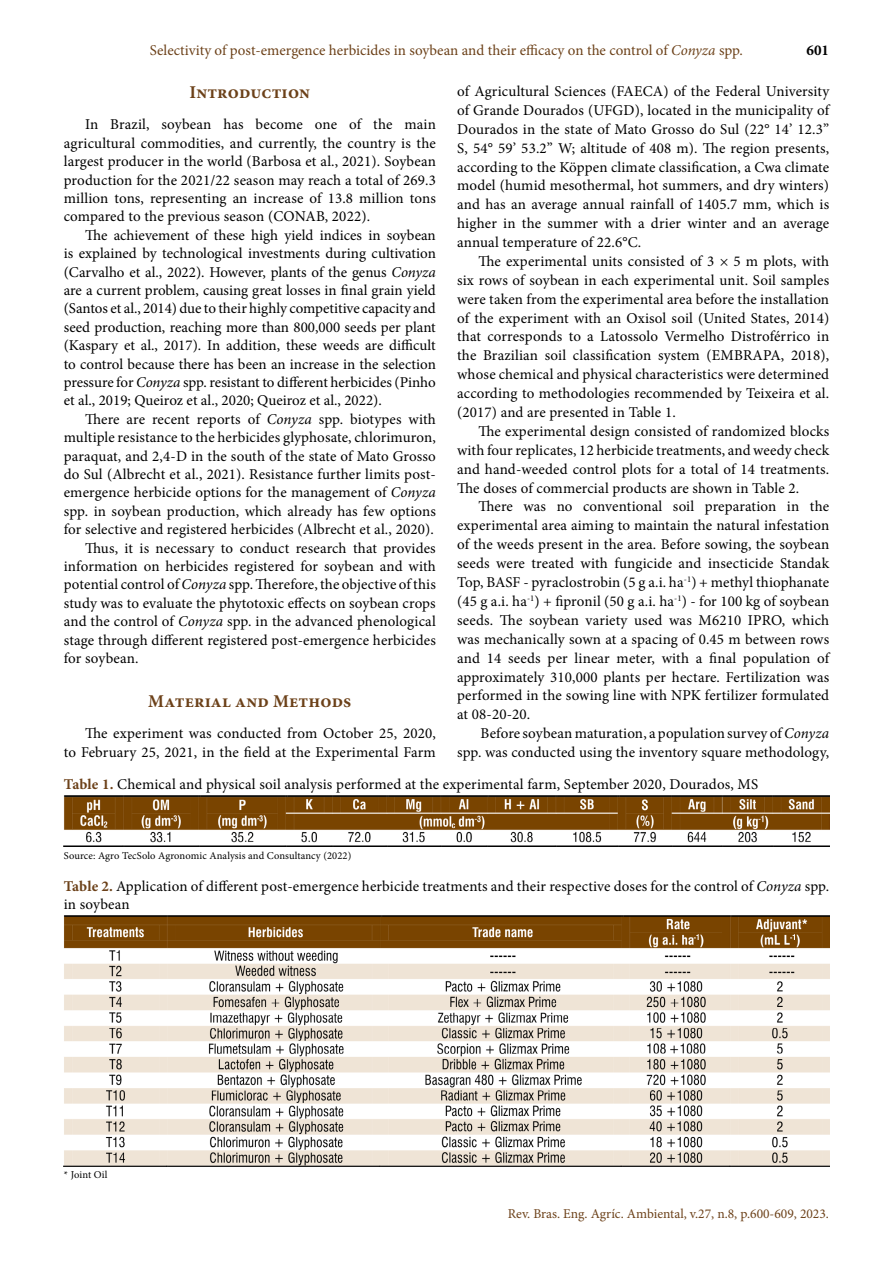
<style>
.page{position:relative;width:893px;height:1263px;background:#fff}
.page>*{position:absolute;margin:0;border:0;box-sizing:border-box;transform-origin:0 0}
.t1{font:700 18px "Minion Pro";letter-spacing:.01em;color:#6c4119}
.t2{font:15px/18.9px "Minion Pro";letter-spacing:.01em;color:#000;text-align:justify}
.t3{font:15px "Minion Pro";color:#6c4119}
.t4{font:700 15px "Minion Pro";color:#000}
.t5{font:13.5px "Minion Pro";color:#6c4119}
.t6{font:10.5px "Minion Pro";letter-spacing:.005em;color:#000}
.s1{font-style:italic}
.s2{font-weight:700;color:#6c4119}
</style>
<div class="page">
<img style="left:64px;top:796px;width:765px;height:51px">
<img style="left:64px;top:916px;width:765px;height:250px">
<p class="t3" style="left:150px;top:40px;width:594px">Selectivity of post-emergence herbicides in soybean and their efficacy on the control of <span class="s1">Conyza</span> spp.</p>
<p class="t4" style="left:806px;top:40px;width:24px">601</p>
<p class="t1" style="left:190px;top:80px;width:122px">Introduction</p>
<p class="t2" style="left:64px;top:115px;width:374px;line-height:18.5px;text-indent:21px">In Brazil, soybean has become one of the main agricultural commodities, and currently, the country is the largest producer in the world (Barbosa et al., 2021). Soybean production for the 2021/22 season may reach a total of 269.3 million tons, representing an increase of 13.8 million tons compared to the previous season (CONAB, 2022).</p>
<p class="t2" style="left:64px;top:226px;width:374px;line-height:18.5px;text-indent:21px">The achievement of these high yield indices in soybean is explained by technological investments during cultivation (Carvalho et al., 2022). However, plants of the genus <span class="s1">Conyza </span>are a current problem, causing great losses in final grain yield (Santos et al., 2014) due to their highly competitive capacity and seed production, reaching more than 800,000 seeds per plant (Kaspary et al., 2017). In addition, these weeds are difficult to control because there has been an increase in the selection pressure for <span class="s1">Conyza</span> spp. resistant to different herbicides (Pinho et al., 2019; Queiroz et al., 2020; Queiroz et al., 2022).</p>
<p class="t2" style="left:85px;top:410px;width:352px">There are recent reports of <span class="s1">Conyza</span> spp. biotypes with</p>
<p class="t2" style="left:64px;top:428px;width:374px">multiple resistance to the herbicides glyphosate, chlorimuron,</p>
<p class="t2" style="left:64px;top:446px;width:374px">paraquat, and 2,4-D in the south of the state of Mato Grosso</p>
<p class="t2" style="left:64px;top:465px;width:374px">do Sul (Albrecht et al., 2021). Resistance further limits post-</p>
<p class="t2" style="left:64px;top:483px;width:374px">emergence herbicide options for the management of <span class="s1">Conyza</span></p>
<p class="t2" style="left:64px;top:502px;width:374px">spp. in soybean production, which already has few options</p>
<p class="t2" style="left:64px;top:520px;width:372px">for selective and registered herbicides (Albrecht et al., 2020).</p>
<p class="t2" style="left:85px;top:538px;width:352px">Thus, it is necessary to conduct research that provides</p>
<p class="t2" style="left:64px;top:557px;width:374px">information on herbicides registered for soybean and with</p>
<p class="t2" style="left:64px;top:575px;width:374px">potential control of <span class="s1">Conyza</span> spp. Therefore, the objective of this</p>
<p class="t2" style="left:64px;top:594px;width:374px">study was to evaluate the phytotoxic effects on soybean crops</p>
<p class="t2" style="left:64px;top:612px;width:374px">and the control of <span class="s1">Conyza</span> spp. in the advanced phenological</p>
<p class="t2" style="left:64px;top:630px;width:374px">stage through different registered post-emergence herbicides</p>
<p class="t2" style="left:64px;top:649px;width:76px">for soybean.</p>
<p class="t1" style="left:148px;top:689px;width:205px">Material and Methods</p>
<p class="t2" style="left:64px;top:724px;width:374px;text-align:right">The experiment was conducted from October 25, 2020,<br>to February 25, 2021, in the field at the Experimental Farm</p>
<p class="t2" style="left:457px;top:82px;width:374px">of Agricultural Sciences (FAECA) of the Federal University of Grande Dourados (UFGD), located in the municipality of Dourados in the state of Mato Grosso do Sul (22° 14’ 12.3” S, 54° 59’ 53.2” W; altitude of 408 m). The region presents, according to the Köppen climate classification, a Cwa climate model (humid mesothermal, hot summers, and dry winters) and has an average annual rainfall of 1405.7 mm, which is higher in the summer with a drier winter and an average annual temperature of 22.6°C.</p>
<p class="t2" style="left:457px;top:252px;width:374px;text-indent:21px">The experimental units consisted of 3 × 5 m plots, with six rows of soybean in each experimental unit. Soil samples were taken from the experimental area before the installation of the experiment with an Oxisol soil (United States, 2014) that corresponds to a Latossolo Vermelho Distroférrico in the Brazilian soil classification system (EMBRAPA, 2018), whose chemical and physical characteristics were determined according to methodologies recommended by Teixeira et al. (2017) and are presented in Table 1.</p>
<p class="t2" style="left:457px;top:422px;width:374px;text-indent:21px">The experimental design consisted of randomized blocks with four replicates, 12 herbicide treatments, and weedy check and hand-weeded control plots for a total of 14 treatments.<br>The doses of commercial products are shown in Table 2.</p>
<p class="t2" style="left:457px;top:497px;width:374px;text-indent:21px">There was no conventional soil preparation in the experimental area aiming to maintain the natural infestation of the weeds present in the area. Before sowing, the soybean seeds were treated with fungicide and insecticide Standak Top, BASF - pyraclostrobin (5 g a.i. ha<sup>-1</sup>) + methyl thiophanate (45 g a.i. ha<sup>-1</sup>) + fipronil (50 g a.i. ha<sup>-1</sup>) - for 100 kg of soybean seeds. The soybean variety used was M6210 IPRO, which was mechanically sown at a spacing of 0.45 m between rows and 14 seeds per linear meter, with a final population of approximately 310,000 plants per hectare. Fertilization was performed in the sowing line with NPK fertilizer formulated at 08-20-20.</p>
<p class="t2" style="left:457px;top:724px;width:374px;text-align:right">Before soybean maturation, a population survey of <span class="s1">Conyza </span>spp. was conducted using the inventory square methodology,</p>
<p class="t2" style="left:64px;top:775px;width:696px"><span class="s2">Table 1.</span> Chemical and physical soil analysis performed at the experimental farm, September 2020, Dourados, MS</p>
<p class="t6" style="left:64px;top:848px;width:289px">Source: Agro TecSolo Agronomic Analysis and Consultancy (2022)</p>
<p class="t2" style="left:64px;top:876px;width:767px"><span class="s2">Table 2.</span> Application of different post-emergence herbicide treatments and their respective doses for the control of <span class="s1">Conyza</span> spp. in soybean</p>
<p class="t6" style="left:64px;top:1167px;width:45px">* Joint Oil</p>
<p class="t5" style="left:508px;top:1204px;width:323px">Rev. Bras. Eng. Agríc. Ambiental, v.27, n.8, p.600-609, 2023.</p>
</div>
